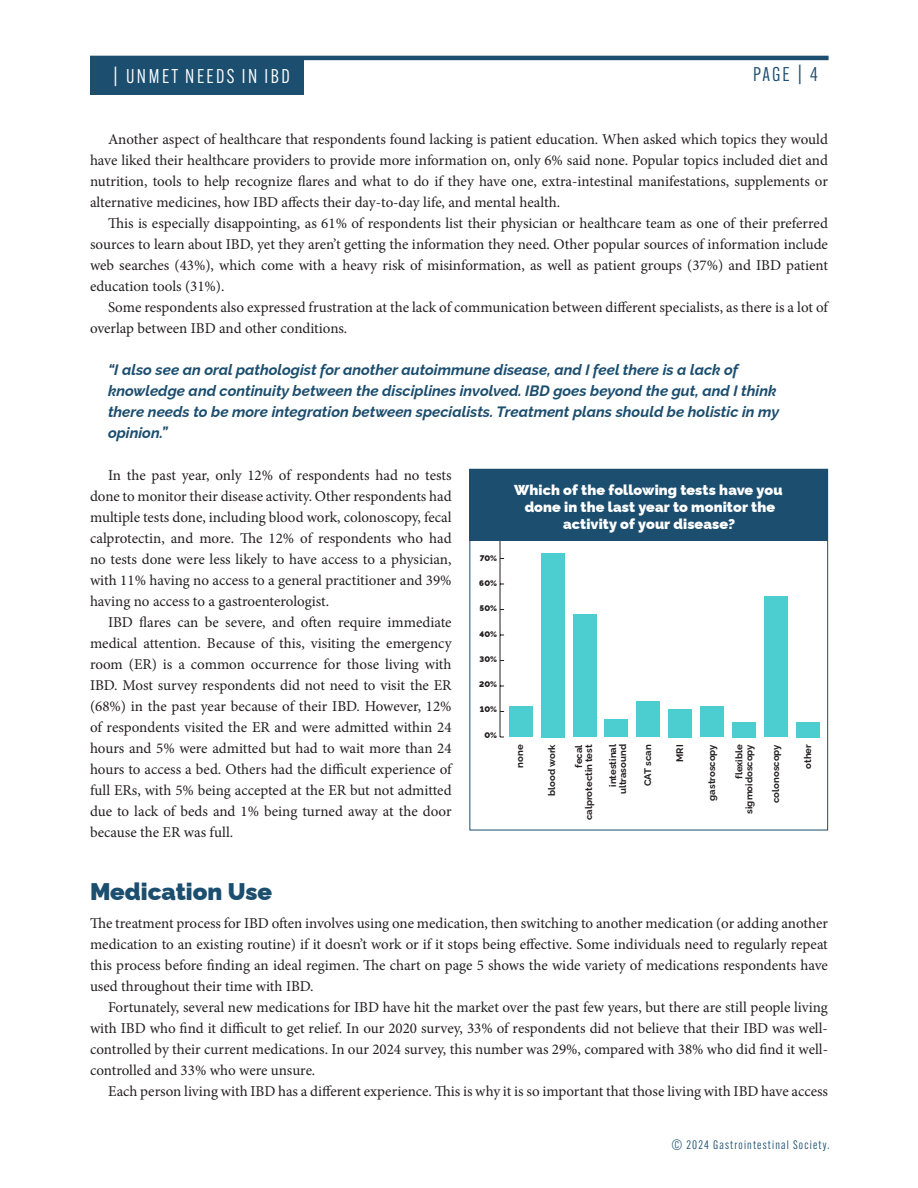
<style>
.page{position:relative;width:918px;height:1188px;background:#fff}
.page>*{position:absolute;margin:0;border:0;box-sizing:border-box;transform-origin:0 0}
.Header_02{font:900 24px "Raleway";color:#1c4e6f}
.t1{font:19.5px "Alternate Gothic ATF";letter-spacing:.125em;color:#fff}
.t2{font:19.5px "Alternate Gothic ATF";color:#1c4e6f}
.Body_01{font:15px/21px "Minion Pro";color:#231f20;text-align:justify}
.Body_02_no_indent{font:15px/21px "Minion Pro";color:#231f20;text-align:justify}
.Quotes-1{font:italic 700 15px/21px "Raleway";color:#1c4e6f}
.subhead{font:900 14.4px "Raleway";letter-spacing:.01em;color:#fff}
.t3{font:12px "Alternate Gothic ATF";letter-spacing:.1em;color:#1c4e6f}
.notes___captions{font:700 9.6px/10.1px "Raleway";color:#231f20;text-align:right}
.notes_header{font:900 8.1px "Raleway";color:#231f20}
</style>
<div class="page">
<hr style="left:500px;top:533px;width:1px;height:204px;background:#231f20">
<div style="left:509px;top:707px;width:24px;height:30px;background:#4cced1"></div>
<div style="left:541px;top:553px;width:23px;height:184px;background:#4cced1"></div>
<div style="left:573px;top:615px;width:23px;height:122px;background:#4cced1"></div>
<div style="left:605px;top:719px;width:23px;height:18px;background:#4cced1"></div>
<div style="left:637px;top:701px;width:23px;height:36px;background:#4cced1"></div>
<div style="left:668px;top:709px;width:24px;height:28px;background:#4cced1"></div>
<div style="left:700px;top:707px;width:24px;height:30px;background:#4cced1"></div>
<div style="left:732px;top:722px;width:24px;height:15px;background:#4cced1"></div>
<div style="left:764px;top:597px;width:24px;height:140px;background:#4cced1"></div>
<div style="left:796px;top:722px;width:24px;height:15px;background:#4cced1"></div>
<div style="left:470px;top:470px;width:358px;height:71px;background:#1c4e6f"></div>
<hr style="left:90px;top:56px;width:739px;height:4px;background:#1c4e6f">
<div style="left:90px;top:57px;width:214px;height:37px;background:#1c4e6f"></div>
<h2 class="t1" style="left:112px;top:64px;width:179px">| UNMET NEEDS IN IBD</h2>
<h2 class="t2" style="left:753px;top:63px;width:66px">PAGE | 4</h2>
<p class="Body_01" style="left:90px;top:128px;width:740px;text-indent:18px">Another aspect of healthcare that respondents found lacking is patient education. When asked which topics they would have liked their healthcare providers to provide more information on, only 6% said none. Popular topics included diet and nutrition, tools to help recognize flares and what to do if they have one, extra-intestinal manifestations, supplements or alternative medicines, how IBD affects their day-to-day life, and mental health.</p>
<p class="Body_01" style="left:90px;top:212px;width:740px;text-indent:18px">This is especially disappointing, as 61% of respondents list their physician or healthcare team as one of their preferred sources to learn about IBD, yet they aren’t getting the information they need. Other popular sources of information include web searches (43%), which come with a heavy risk of misinformation, as well as patient groups (37%) and IBD patient education tools (31%).</p>
<p class="Body_01" style="left:90px;top:296px;width:740px;text-indent:18px">Some respondents also expressed frustration at the lack of communication between different specialists, as there is a lot of overlap between IBD and other conditions.</p>
<p class="Quotes-1" style="left:108px;top:357px;width:673px">“I also see an oral pathologist for another autoimmune disease, and I feel there is a lack of knowledge and continuity between the disciplines involved. IBD goes beyond the gut, and I think there needs to be more integration between specialists. Treatment plans should be holistic in my opinion.”</p>
<p class="Body_01" style="left:90px;top:464px;width:363px;text-indent:18px">In the past year, only 12% of respondents had no tests done to monitor their disease activity. Other respondents had multiple tests done, including blood work, colonoscopy, fecal calprotectin, and more. The 12% of respondents who had no tests done were less likely to have access to a physician, with 11% having no access to a general practitioner and 39% having no access to a gastroenterologist.</p>
<p class="Body_01" style="left:90px;top:611px;width:363px;text-indent:18px">IBD flares can be severe, and often require immediate medical attention. Because of this, visiting the emergency room (ER) is a common occurrence for those living with IBD. Most survey respondents did not need to visit the ER (68%) in the past year because of their IBD. However, 12% of respondents visited the ER and were admitted within 24 hours and 5% were admitted but had to wait more than 24 hours to access a bed. Others had the difficult experience of full ERs, with 5% being accepted at the ER but not admitted due to lack of beds and 1% being turned away at the door because the ER was full.</p>
<h2 class="subhead" style="left:514px;top:478px;width:270px">Which of the following tests have you</h2>
<h2 class="subhead" style="left:525px;top:495px;width:252px">done in the last year to monitor the</h2>
<h2 class="subhead" style="left:563px;top:512px;width:173px">activity of your disease?</h2>
<h2 class="notes_header" style="left:480px;top:551px;width:19px">70%</h2>
<h2 class="notes_header" style="left:479px;top:577px;width:19px">60%</h2>
<h2 class="notes_header" style="left:480px;top:602px;width:19px">50%</h2>
<h2 class="notes_header" style="left:479px;top:627px;width:19px">40%</h2>
<h2 class="notes_header" style="left:480px;top:653px;width:19px">30%</h2>
<h2 class="notes_header" style="left:479px;top:678px;width:19px">20%</h2>
<h2 class="notes_header" style="left:480px;top:703px;width:19px">10%</h2>
<h2 class="notes_header" style="left:484px;top:728px;width:14px">0%</h2>
<p class="notes___captions" style="left:546px;top:796px;width:53px;rotate:-90deg">blood work</p>
<p class="notes___captions" style="left:607px;top:794px;width:52px;rotate:-90deg">intestinal ultrasound</p>
<p class="notes___captions" style="left:674px;top:762px;width:19px;rotate:-90deg">MRI</p>
<p class="notes___captions" style="left:706px;top:801px;width:58px;rotate:-90deg">gastroscopy</p>
<p class="notes___captions" style="left:733px;top:814px;width:71px;rotate:-90deg">flexible sigmoidoscopy</p>
<p class="notes___captions" style="left:770px;top:803px;width:60px;rotate:-90deg">colonoscopy</p>
<p class="notes___captions" style="left:802px;top:769px;width:26px;rotate:-90deg">other</p>
<p class="notes___captions" style="left:514px;top:768px;width:25px;rotate:-90deg">none</p>
<p class="notes___captions" style="left:573px;top:820px;width:77px;rotate:-90deg">fecal calprotectin test</p>
<p class="notes___captions" style="left:642px;top:786px;width:43px;rotate:-90deg">CAT scan</p>
<p class="Header_02" style="left:90px;top:872px;width:184px">Medication Use</p>
<p class="Body_02_no_indent" style="left:90px;top:913px;width:740px">The treatment process for IBD often involves using one medication, then switching to another medication (or adding another medication to an existing routine) if it doesn’t work or if it stops being effective. Some individuals need to regularly repeat this process before finding an ideal regimen. The chart on page 5 shows the wide variety of medications respondents have used throughout their time with IBD.</p>
<p class="Body_01" style="left:90px;top:997px;width:740px;text-indent:18px">Fortunately, several new medications for IBD have hit the market over the past few years, but there are still people living with IBD who find it difficult to get relief. In our 2020 survey, 33% of respondents did not believe that their IBD was well&shy;controlled by their current medications. In our 2024 survey, this number was 29%, compared with 38% who did find it well&shy;controlled and 33% who were unsure.</p>
<p class="Body_01" style="left:108px;top:1081px;width:722px">Each person living with IBD has a different experience. This is why it is so important that those living with IBD have access</p>
<p class="t3" style="left:672px;top:1138px;width:159px">© 2024 Gastrointestinal Society.</p>
</div>
